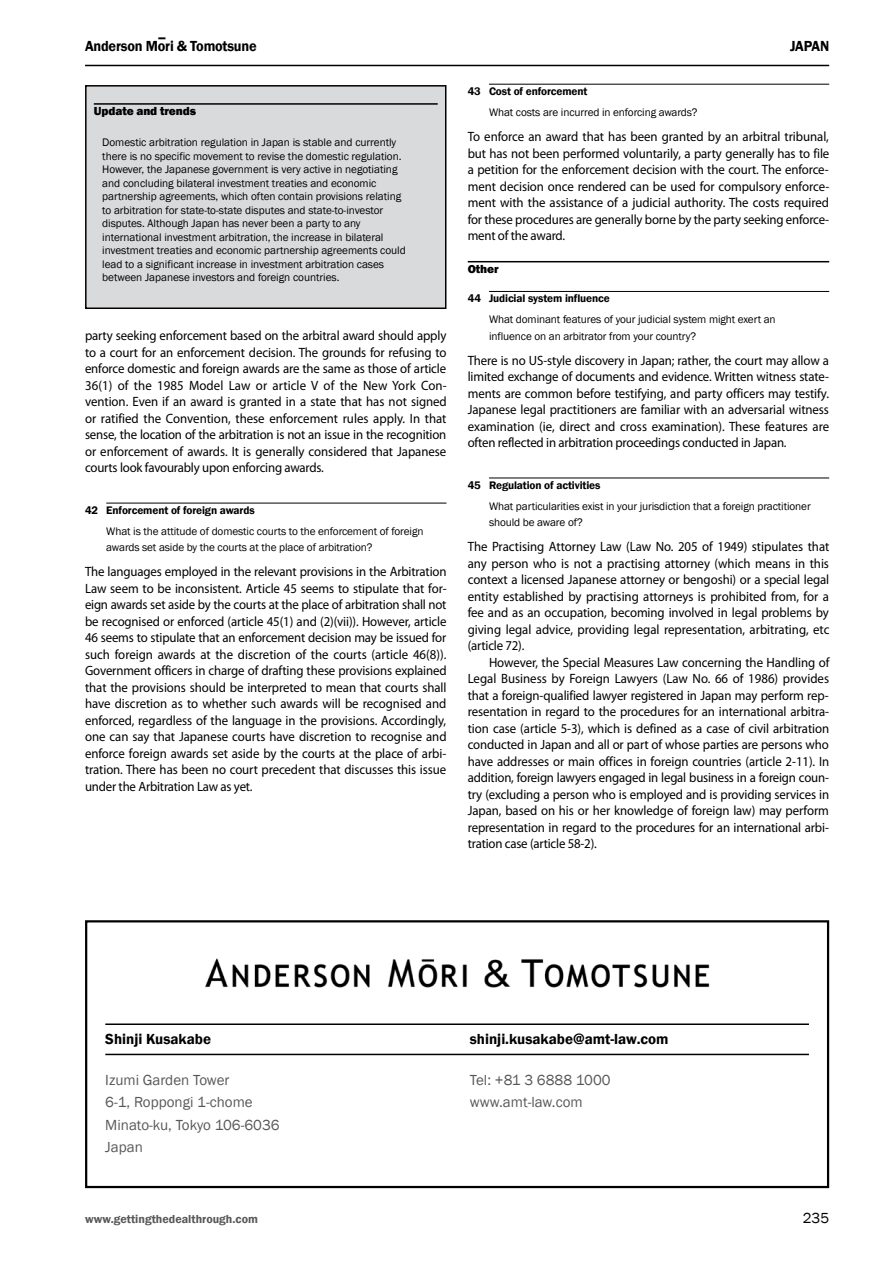
<style>
.page{position:relative;width:893px;height:1263px;background:#fff}
.page>*{position:absolute;margin:0;border:0;box-sizing:border-box;transform-origin:0 0}
.t1{font:15px/22.5px "Franklin Gothic";color:#58585a}
.t2{font:600 15px "Franklin Gothic";color:#000}
.t3{font:600 15px "Franklin Gothic";color:#000;scale:.95 1}
.t4{font:15px "Franklin Gothic";color:#000}
.t5{font:13.5px/16.5px "Myriad Pro";letter-spacing:-.015em;color:#000;text-align:justify;scale:.95 1}
.t6{font:600 12px "Franklin Gothic";color:#58585a}
.t7{font:800 12px "Franklin Gothic";letter-spacing:-.01em;color:#000}
.t8{font:11.25px/13.5px "Franklin Gothic";letter-spacing:-.005em;color:#000}
.t9{font:600 11.25px "Franklin Gothic";letter-spacing:-.01em;color:#000}
</style>
<div class="page">
<hr style="left:85px;top:65px;width:744px;height:1px;background:#000">
<hr style="left:106px;top:503px;width:340px;height:1px;background:#000">
<hr style="left:489px;top:84px;width:340px;height:1px;background:#000">
<hr style="left:468px;top:261px;width:361px;height:1px;background:#000">
<hr style="left:489px;top:291px;width:340px;height:1px;background:#000">
<hr style="left:489px;top:478px;width:340px;height:1px;background:#000">
<div style="left:86px;top:86px;width:360px;height:222px;background:#d9dadb"></div>
<div style="left:85px;top:85px;width:361px;height:224px;border:2px solid #000"></div>
<hr style="left:94px;top:103px;width:344px;height:2px;background:#000">
<hr style="left:105px;top:1023px;width:704px;height:2px;background:#000">
<hr style="left:105px;top:1054px;width:704px;height:1px;background:#000">
<img style="left:205px;top:958px;width:505px;height:30px">
<div style="left:85px;top:920px;width:744px;height:268px;border:2px solid #000"></div>
<p class="t3" style="left:85px;top:37px;width:182px">Anderson Mo¯ri &amp; Tomotsune</p>
<p class="t3" style="left:790px;top:37px;width:42px">JAPAN</p>
<p class="t7" style="left:94px;top:104px;width:104px">Update and trends</p>
<p class="t8" style="left:102px;top:136px;width:305px">Domestic arbitration regulation in Japan is stable and currently there is no specific movement to revise the domestic regulation.<br>However, the Japanese government is very active in negotiating and concluding bilateral investment treaties and economic partnership agreements, which often contain provisions relating to arbitration for state-to-state disputes and state-to-investor disputes. Although Japan has never been a party to any international investment arbitration, the increase in bilateral investment treaties and economic partnership agreements could lead to a significant increase in investment arbitration cases between Japanese investors and foreign countries.</p>
<p class="t5" style="left:85px;top:327px;width:382px">party seeking enforcement based on the arbitral award should apply to a court for an enforcement decision. The grounds for refusing to enforce domestic and foreign awards are the same as those of article 36(1) of the 1985 Model Law or article V of the New York Con&shy;vention. Even if an award is granted in a state that has not signed or ratified the Convention, these enforcement rules apply. In that sense, the location of the arbitration is not an issue in the recognition or enforcement of awards. It is generally considered that Japanese courts look favourably upon enforcing awards.</p>
<p class="t9" style="left:85px;top:503px;width:171px">42 Enforcement of foreign awards</p>
<p class="t8" style="left:106px;top:523px;width:319px;line-height:16.5px">What is the attitude of domestic courts to the enforcement of foreign awards set aside by the courts at the place of arbitration?</p>
<p class="t5" style="left:85px;top:563px;width:382px">The languages employed in the relevant provisions in the Arbitration Law seem to be inconsistent. Article 45 seems to stipulate that for&shy;eign awards set aside by the courts at the place of arbitration shall not be recognised or enforced (article 45(1) and (2)(vii)). However, article 46 seems to stipulate that an enforcement decision may be issued for such foreign awards at the discretion of the courts (article 46(8)).<br>Government officers in charge of drafting these provisions explained that the provisions should be interpreted to mean that courts shall have discretion as to whether such awards will be recognised and enforced, regardless of the language in the provisions. Accordingly, one can say that Japanese courts have discretion to recognise and enforce foreign awards set aside by the courts at the place of arbi&shy;tration. There has been no court precedent that discusses this issue under the Arbitration Law as yet.</p>
<p class="t9" style="left:468px;top:84px;width:121px">43 Cost of enforcement</p>
<p class="t8" style="left:489px;top:106px;width:210px">What costs are incurred in enforcing awards?</p>
<p class="t5" style="left:468px;top:128px;width:382px">To enforce an award that has been granted by an arbitral tribunal, but has not been performed voluntarily, a party generally has to file a petition for the enforcement decision with the court. The enforce&shy;ment decision once rendered can be used for compulsory enforce&shy;ment with the assistance of a judicial authority. The costs required for these procedures are generally borne by the party seeking enforce&shy;ment of the award.</p>
<p class="t7" style="left:468px;top:261px;width:32px">Other</p>
<p class="t9" style="left:468px;top:292px;width:144px">44 Judicial system influence</p>
<p class="t8" style="left:489px;top:311px;width:288px;line-height:16.5px">What dominant features of your judicial system might exert an influence on an arbitrator from your country?</p>
<p class="t5" style="left:468px;top:352px;width:382px">There is no US-style discovery in Japan; rather, the court may allow a limited exchange of documents and evidence. Written witness state&shy;ments are common before testifying, and party officers may testify.<br>Japanese legal practitioners are familiar with an adversarial witness examination (ie, direct and cross examination). These features are often reflected in arbitration proceedings conducted in Japan.</p>
<p class="t9" style="left:468px;top:478px;width:134px">45 Regulation of activities</p>
<p class="t8" style="left:489px;top:498px;width:323px;line-height:16.5px">What particularities exist in your jurisdiction that a foreign practitioner should be aware of?</p>
<p class="t5" style="left:468px;top:538px;width:382px">The Practising Attorney Law (Law No. 205 of 1949) stipulates that any person who is not a practising attorney (which means in this context a licensed Japanese attorney or bengoshi) or a special legal entity established by practising attorneys is prohibited from, for a fee and as an occupation, becoming involved in legal problems by giving legal advice, providing legal representation, arbitrating, etc (article 72).</p>
<p class="t5" style="left:468px;top:654px;width:382px;text-indent:21px">However, the Special Measures Law concerning the Handling of Legal Business by Foreign Lawyers (Law No. 66 of 1986) provides that a foreign-qualified lawyer registered in Japan may perform rep&shy;resentation in regard to the procedures for an international arbitra&shy;tion case (article 5-3), which is defined as a case of civil arbitration conducted in Japan and all or part of whose parties are persons who have addresses or main offices in foreign countries (article 2-11). In addition, foreign lawyers engaged in legal business in a foreign coun&shy;try (excluding a person who is employed and is providing services in Japan, based on his or her knowledge of foreign law) may perform representation in regard to the procedures for an international arbi&shy;tration case (article 58-2).</p>
<p class="t2" style="left:105px;top:1030px;width:107px">Shinji Kusakabe</p>
<p class="t2" style="left:470px;top:1030px;width:200px">shinji.kusakabe@amt-law.com</p>
<p class="t1" style="left:105px;top:1069px;width:126px">Izumi Garden Tower</p>
<p class="t1" style="left:470px;top:1069px;width:142px">Tel: +81 3 6888 1000</p>
<p class="t1" style="left:105px;top:1091px;width:149px">6-1, Roppongi 1-chome</p>
<p class="t1" style="left:470px;top:1091px;width:114px">www.amt-law.com</p>
<p class="t1" style="left:105px;top:1114px;width:176px">Minato-ku, Tokyo 106-6036<br>Japan</p>
<p class="t6" style="left:85px;top:1212px;width:174px">www.gettingthedealthrough.com</p>
<p class="t4" style="left:803px;top:1209px;width:28px">235</p>
</div>
